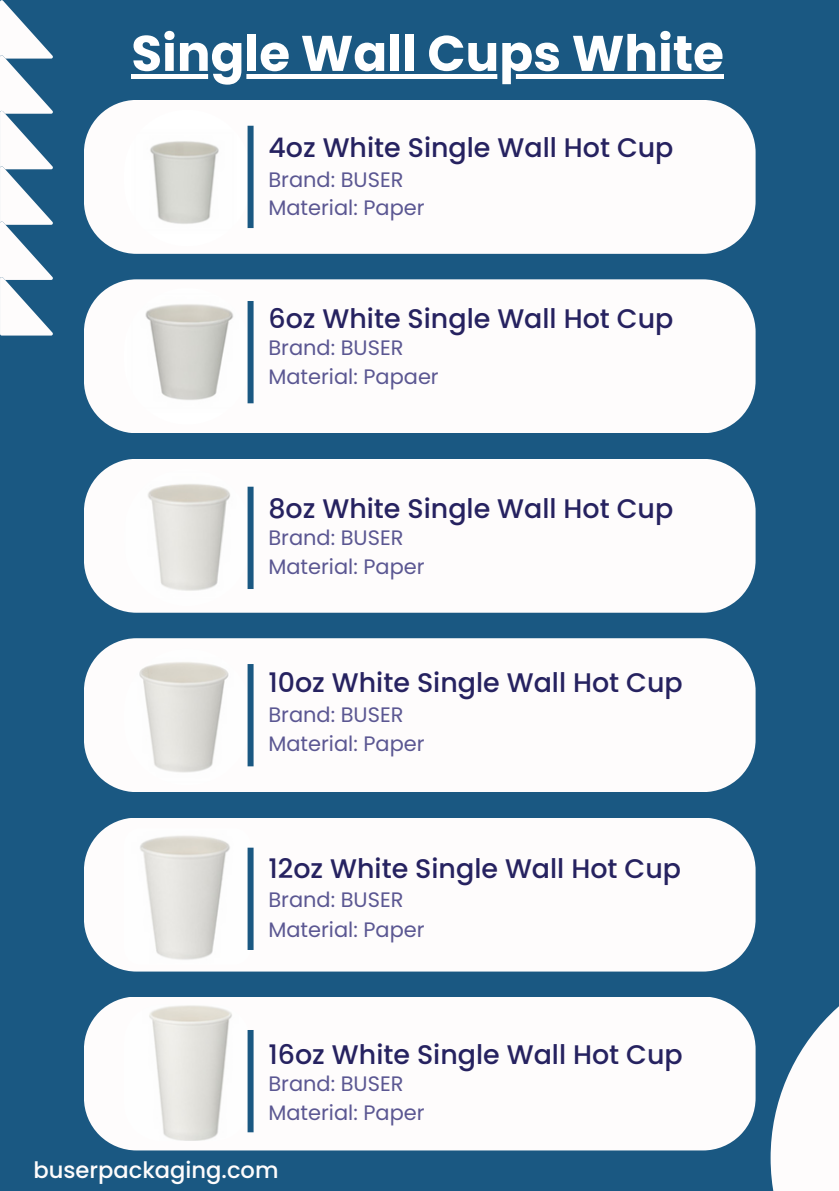
<style>
.page{position:relative;width:839px;height:1191px;background:#fff}
.page>*{position:absolute;margin:0;border:0;box-sizing:border-box;transform-origin:0 0}
.t1{font:700 50px "Poppins";color:#fff}
.t2{font:500 26.8px "Poppins";color:#262260}
.t3{font:500 22.6px "Poppins";color:#fefcfc}
.t4{font:21px/29.2px "Poppins";color:#5b5792}
</style>
<div class="page">
<div style="left:0;top:0;width:838px;height:1191px;background:#1a5882"></div>
<svg style="left:770px;top:1007px;width:68px;height:184px"></svg>
<div style="left:84px;top:997px;width:671px;height:153px;background:#fefcfc"></div>
<div style="left:84px;top:818px;width:671px;height:154px;background:#fefcfc"></div>
<div style="left:84px;top:638px;width:671px;height:154px;background:#fefcfc"></div>
<div style="left:84px;top:459px;width:671px;height:154px;background:#fefcfc"></div>
<div style="left:84px;top:100px;width:671px;height:154px;background:#fefcfc"></div>
<div style="left:84px;top:279px;width:671px;height:154px;background:#fefcfc"></div>
<img style="left:124px;top:110px;width:126px;height:136px;border-radius:63px">
<img style="left:124px;top:288px;width:126px;height:136px;border-radius:63px">
<img style="left:124px;top:469px;width:126px;height:137px;border-radius:63px">
<img style="left:124px;top:649px;width:126px;height:136px;border-radius:63px">
<img style="left:124px;top:828px;width:126px;height:137px">
<img style="left:124px;top:1005px;width:126px;height:136px">
<div style="left:247px;top:487px;width:6px;height:102px;background:#1a5882"></div>
<div style="left:247px;top:301px;width:6px;height:102px;background:#1a5882"></div>
<div style="left:247px;top:126px;width:6px;height:102px;background:#1a5882"></div>
<div style="left:247px;top:664px;width:6px;height:102px;background:#1a5882"></div>
<div style="left:247px;top:848px;width:6px;height:102px;background:#1a5882"></div>
<div style="left:247px;top:1030px;width:6px;height:102px;background:#1a5882"></div>
<hr style="left:131px;top:74px;width:593px;height:4px;background:#fff">
<svg style="left:0;top:0;width:53px;height:336px"></svg>
<p class="t1" style="left:131px;top:18px;width:594px">Single Wall Cups White</p>
<h2 class="t2" style="left:268px;top:129px;width:406px">4oz White Single Wall Hot Cup</h2>
<h4 class="t4" style="left:268px;top:165px;width:158px;line-height:28.4px">Brand: BUSER<br>Material: Paper</h4>
<h4 class="t2" style="left:268px;top:300px;width:406px">6oz White Single Wall Hot Cup</h4>
<p class="t4" style="left:268px;top:333px;width:172px">Brand: BUSER<br>Material: Papaer</p>
<p class="t2" style="left:268px;top:490px;width:406px">8oz White Single Wall Hot Cup</p>
<h1 class="t2" style="left:417px;top:502px;width:132px">Bookshelf</h1>
<p class="t4" style="left:268px;top:523px;width:158px">Brand: BUSER<br>Material: Paper</p>
<p class="t2" style="left:268px;top:664px;width:416px">10oz White Single Wall Hot Cup</p>
<p class="t4" style="left:268px;top:700px;width:158px">Brand: BUSER<br>Material: Paper</p>
<h2 class="t2" style="left:268px;top:850px;width:414px">12oz White Single Wall Hot Cup</h2>
<h2 class="t4" style="left:268px;top:886px;width:158px">Brand: BUSER<br>Material: Paper</h2>
<h2 class="t2" style="left:268px;top:1036px;width:416px">16oz White Single Wall Hot Cup</h2>
<h4 class="t4" style="left:268px;top:1069px;width:158px">Brand: BUSER<br>Material: Paper</h4>
<p class="t3" style="left:33px;top:1154px;width:246px">buserpackaging.com</p>
</div>
